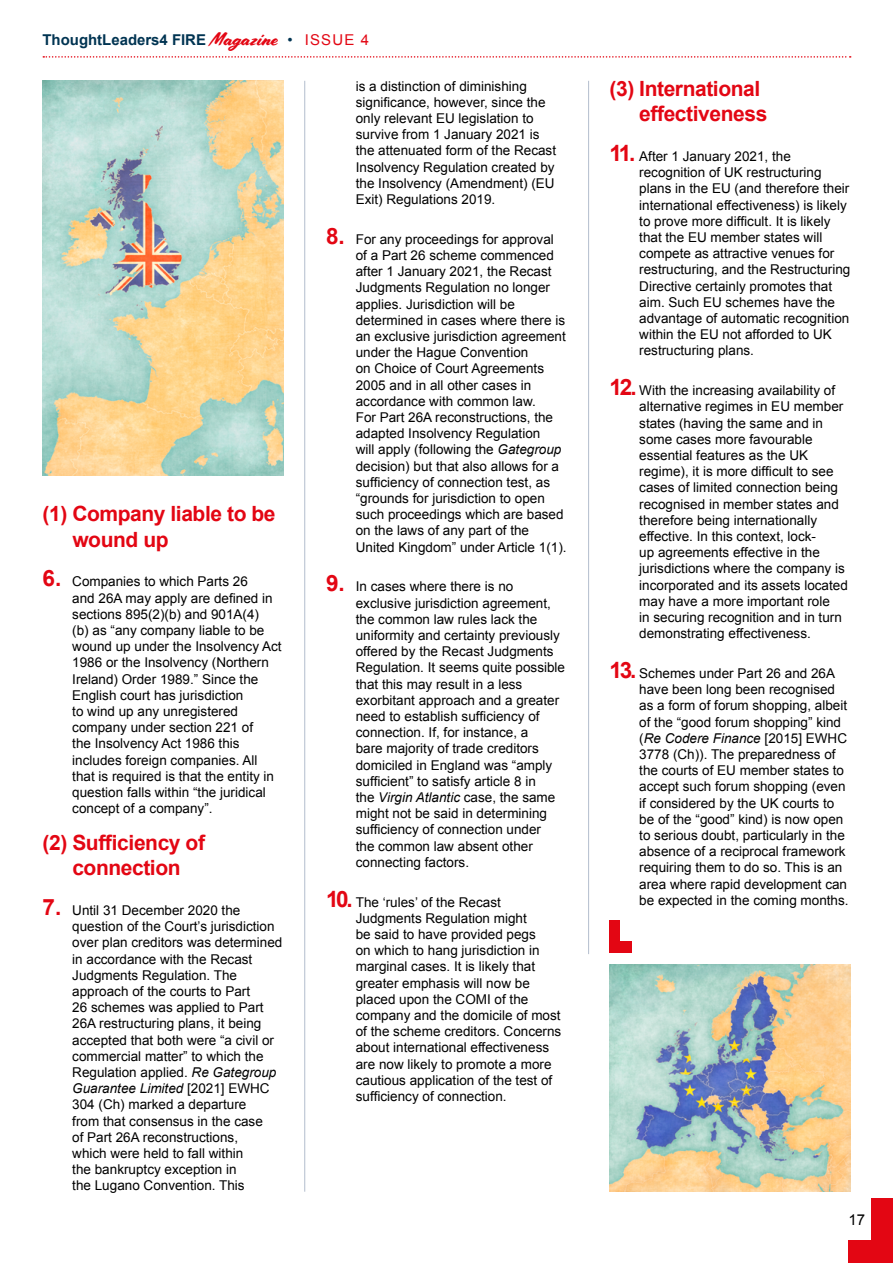
<style>
.page{position:relative;width:893px;height:1263px;background:#fff}
.page>*{position:absolute;margin:0;border:0;box-sizing:border-box;transform-origin:0 0}
.t1{font:700 21px/25.2px "Arial";letter-spacing:-.02em;color:#e30613}
.t2{font:700 15px "Arial";color:#003452}
.t3{font:15px "Arial";color:#000}
.t4{font:13.5px/16.2px "Arial";color:#000}
.s1{font-family:"Cortado";font-weight:400;font-size:18.6px;color:#e30613}
.s2{font-weight:400}
.s3{font-weight:400;color:#e30613}
.s4{font-weight:700;font-size:22.5px;color:#e30613}
.s5{font-style:italic}
</style>
<div class="page">
<svg style="left:43px;top:56px;width:808px;height:2px"></svg>
<div style="left:872px;top:1198px;width:21px;height:65px;background:#e30613"></div>
<div style="left:848px;top:1241px;width:45px;height:22px;background:#e30613"></div>
<div style="left:609px;top:920px;width:11px;height:33px;background:#e30613"></div>
<div style="left:609px;top:941px;width:23px;height:12px;background:#e30613"></div>
<hr style="left:304px;top:81px;width:1px;height:1111px;background:#b3bdcd">
<hr style="left:588px;top:81px;width:1px;height:873px;background:#b3bdcd">
<img style="left:43px;top:81px;width:240px;height:395px">
<img style="left:609px;top:964px;width:241px;height:228px">
<p class="t2" style="left:43px;top:29px;width:328px">ThoughtLeaders4 FIRE <span class="s1">Magazine</span> <span class="s2">•</span> <span class="s3">ISSUE 4</span></p>
<h1 class="t1" style="left:72px;top:502px;width:205px;text-indent:-30px">(1) Company liable to be wound up</h1>
<p class="t4" style="left:72px;top:574px;width:211px;text-indent:-30px"><span class="s4">6.</span> Companies to which Parts 26<br>and 26A may apply are defined in sections 895(2)(b) and 901A(4)<br>(b) as “any company liable to be wound up under the Insolvency Act<br>1986 or the Insolvency (Northern<br>Ireland) Order 1989.” Since the<br>English court has jurisdiction<br>to wind up any unregistered company under section 221 of<br>the Insolvency Act 1986 this includes foreign companies. All that is required is that the entity in question falls within “the juridical concept of a company”.</p>
<h1 class="t1" style="left:43px;top:831px;width:164px;text-align:center">(2) Sufficiency of connection</h1>
<p class="t4" style="left:72px;top:902px;width:212px;text-indent:-30px"><span class="s4">7.</span> Until 31 December 2020 the question of the Court’s jurisdiction over plan creditors was determined in accordance with the Recast<br>Judgments Regulation. The approach of the courts to Part<br>26 schemes was applied to Part<br>26A restructuring plans, it being accepted that both were “a civil or commercial matter” to which the<br>Regulation applied. <span class="s5">Re Gategroup<br>Guarantee Limited</span> [2021] EWHC<br>304 (Ch) marked a departure<br>from that consensus in the case<br>of Part 26A reconstructions,<br>which were held to fall within<br>the bankruptcy exception in<br>the Lugano Convention. This</p>
<p class="t4" style="left:356px;top:78px;width:202px">is a distinction of diminishing significance, however, since the only relevant EU legislation to survive from 1 January 2021 is the attenuated form of the Recast<br>Insolvency Regulation created by the Insolvency (Amendment) (EU<br>Exit) Regulations 2019.</p>
<p class="t4" style="left:356px;top:231px;width:212px;text-indent:-30px"><span class="s4">8.</span> For any proceedings for approval of a Part 26 scheme commenced after 1 January 2021, the Recast<br>Judgments Regulation no longer applies. Jurisdiction will be determined in cases where there is an exclusive jurisdiction agreement under the Hague Convention<br>on Choice of Court Agreements<br>2005 and in all other cases in accordance with common law.<br>For Part 26A reconstructions, the adapted Insolvency Regulation<br>will apply (following the <span class="s5">Gategroup </span>decision) but that also allows for a sufficiency of connection test, as “grounds for jurisdiction to open such proceedings which are based on the laws of any part of the<br>United Kingdom” under Article 1(1).</p>
<p class="t4" style="left:356px;top:579px;width:211px;text-indent:-30px"><span class="s4">9.</span> In cases where there is no exclusive jurisdiction agreement, the common law rules lack the uniformity and certainty previously offered by the Recast Judgments<br>Regulation. It seems quite possible that this may result in a less exorbitant approach and a greater need to establish sufficiency of connection. If, for instance, a<br>bare majority of trade creditors domiciled in England was “amply sufficient” to satisfy article 8 in<br>the <span class="s5">Virgin Atlantic</span> case, the same might not be said in determining sufficiency of connection under<br>the common law absent other connecting factors.</p>
<p class="t4" style="left:356px;top:894px;width:207px;text-indent:-30px"><span class="s4">10.</span> The ‘rules’ of the Recast<br>Judgments Regulation might<br>be said to have provided pegs<br>on which to hang jurisdiction in marginal cases. It is likely that greater emphasis will now be placed upon the COMI of the company and the domicile of most of the scheme creditors. Concerns about international effectiveness are now likely to promote a more cautious application of the test of sufficiency of connection.</p>
<h1 class="t1" style="left:639px;top:77px;width:130px;text-indent:-30px">(3) International effectiveness</h1>
<p class="t4" style="left:639px;top:148px;width:213px;text-indent:-30px"><span class="s4">11.</span> After 1 January 2021, the recognition of UK restructuring plans in the EU (and therefore their international effectiveness) is likely to prove more difficult. It is likely that the EU member states will compete as attractive venues for restructuring, and the Restructuring Directive certainly promotes that aim. Such EU schemes have the advantage of automatic recognition within the EU not afforded to UK restructuring plans.</p>
<p class="t4" style="left:639px;top:382px;width:210px;text-indent:-30px"><span class="s4">12.</span> With the increasing availability of alternative regimes in EU member states (having the same and in some cases more favourable essential features as the UK regime), it is more difficult to see cases of limited connection being recognised in member states and therefore being internationally effective. In this context, lock-<br>up agreements effective in the jurisdictions where the company is incorporated and its assets located may have a more important role<br>in securing recognition and in turn demonstrating effectiveness.</p>
<p class="t4" style="left:639px;top:665px;width:211px;text-indent:-30px"><span class="s4">13.</span> Schemes under Part 26 and 26A have been long been recognised as a form of forum shopping, albeit of the “good forum shopping” kind (<span class="s5">Re Codere Finance</span> [2015] EWHC<br>3778 (Ch)). The preparedness of the courts of EU member states to accept such forum shopping (even if considered by the UK courts to be of the “good” kind) is now open to serious doubt, particularly in the absence of a reciprocal framework requiring them to do so. This is an area where rapid development can be expected in the coming months.</p>
<p class="t3" style="left:848px;top:1210px;width:18px">17</p>
</div>
